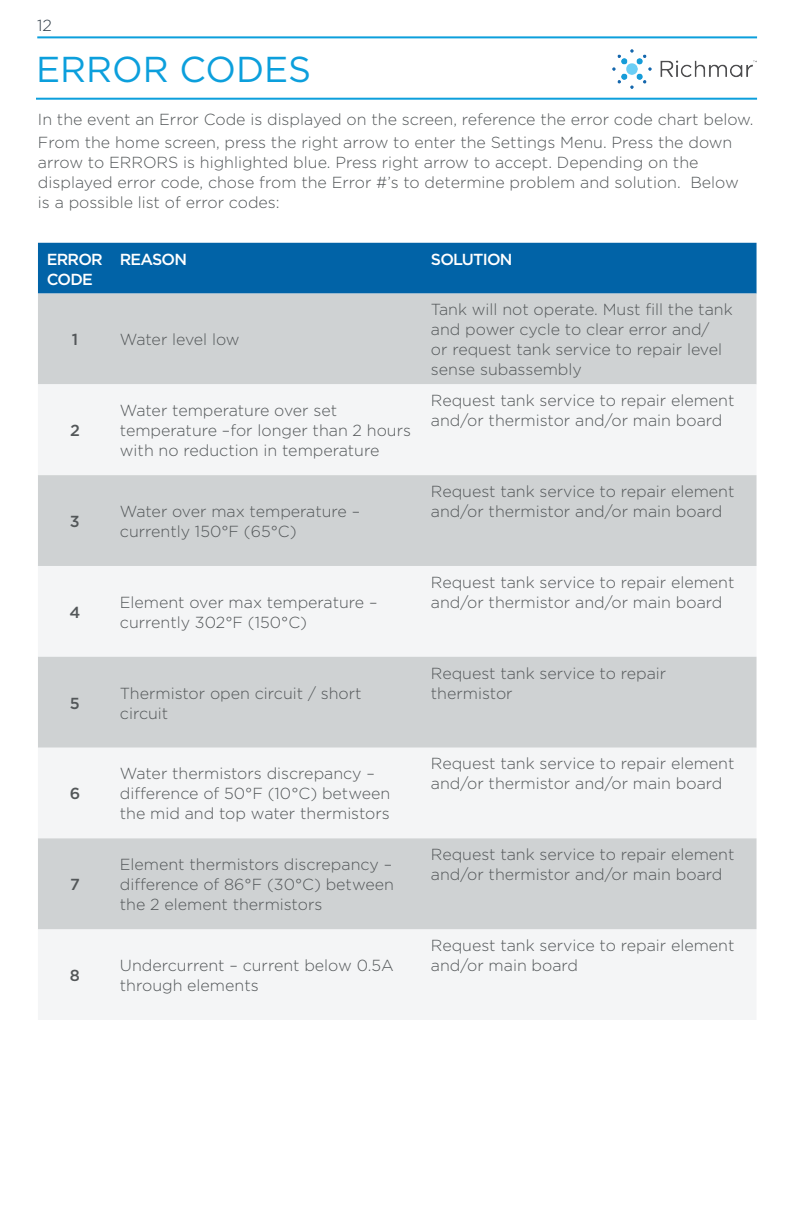
<style>
.page{position:relative;width:792px;height:1224px;background:#fff}
.page>*{position:absolute;margin:0;border:0;box-sizing:border-box;transform-origin:0 0}
.t1{font:36px "Gotham";color:#0c9fdc}
.t2{font:300 16px/20px "Gotham";color:#535759}
.t3{font:500 16px/20px "Gotham";letter-spacing:-.05em;color:#fff}
.t4{font:500 16px "Gotham";color:#535759}
.t5{font:300 16px "Gotham";color:#303d48}
</style>
<div class="page">
<img style="left:612px;top:49px;width:145px;height:40px">
<hr style="left:36px;top:98px;width:721px;height:2px;background:#0c9fdc">
<hr style="left:37px;top:36px;width:720px;height:2px;background:#0c9fdc">
<div style="left:38px;top:243px;width:719px;height:51px;background:#0163a7"></div>
<div style="left:38px;top:294px;width:719px;height:90px;background:#cfd2d3"></div>
<div style="left:38px;top:384px;width:719px;height:636px;background:#f4f5f6"></div>
<svg style="left:38px;top:475px;width:719px;height:454px;fill:#cfd2d3"></svg>
<p class="t5" style="left:37px;top:15px;width:16px">12</p>
<h1 class="t1" style="left:36px;top:47px;width:277px">ERROR CODES</h1>
<p class="t2" style="left:38px;top:107px;width:717px;line-height:23.6px">In the event an Error Code is displayed on the screen, reference the error code chart below.<br>From the home screen, press the right arrow to enter the Settings Menu. Press the down</p>
<p class="t2" style="left:38px;top:152px;width:702px">arrow to ERRORS is highlighted blue. Press right arrow to accept. Depending on the displayed error code, chose from the Error #’s to determine problem and solution. Below is a possible list of error codes:</p>
<p class="t3" style="left:47px;top:249px;width:57px">ERROR<br>CODE</p>
<p class="t3" style="left:120px;top:249px;width:69px">REASON</p>
<p class="t3" style="left:431px;top:249px;width:83px">SOLUTION</p>
<p class="t4" style="left:72px;top:329px;width:8px">1</p>
<p class="t2" style="left:120px;top:329px;width:121px">Water level low</p>
<p class="t2" style="left:431px;top:299px;width:303px">Tank will not operate. Must fill the tank and power cycle to clear error and/<br>or request tank service to repair level sense subassembly</p>
<p class="t4" style="left:70px;top:420px;width:11px">2</p>
<p class="t2" style="left:120px;top:400px;width:293px">Water temperature over set temperature –for longer than 2 hours with no reduction in temperature</p>
<p class="t2" style="left:431px;top:390px;width:305px">Request tank service to repair element and/or thermistor and/or main board</p>
<p class="t4" style="left:70px;top:511px;width:11px">3</p>
<p class="t2" style="left:120px;top:501px;width:242px">Water over max temperature – currently 150°F (65°C)</p>
<p class="t4" style="left:69px;top:602px;width:12px">4</p>
<p class="t2" style="left:120px;top:592px;width:259px">Element over max temperature – currently 302°F (150°C)</p>
<p class="t4" style="left:70px;top:692px;width:11px">5</p>
<p class="t2" style="left:120px;top:682px;width:243px">Thermistor open circuit / short circuit</p>
<p class="t2" style="left:431px;top:481px;width:305px">Request tank service to repair element and/or thermistor and/or main board</p>
<p class="t2" style="left:431px;top:572px;width:305px">Request tank service to repair element and/or thermistor and/or main board</p>
<p class="t2" style="left:431px;top:662px;width:237px">Request tank service to repair thermistor</p>
<p class="t4" style="left:70px;top:783px;width:12px">6</p>
<p class="t4" style="left:70px;top:874px;width:11px">7</p>
<p class="t2" style="left:120px;top:763px;width:272px">Water thermistors discrepancy – difference of 50°F (10°C) between the mid and top water thermistors</p>
<p class="t2" style="left:431px;top:753px;width:305px">Request tank service to repair element and/or thermistor and/or main board</p>
<p class="t2" style="left:120px;top:854px;width:276px;text-align:justify">Element thermistors discrepancy – difference of 86°F (30°C) between the 2 element thermistors</p>
<p class="t2" style="left:431px;top:844px;width:305px">Request tank service to repair element and/or thermistor and/or main board</p>
<p class="t4" style="left:70px;top:965px;width:12px">8</p>
<p class="t2" style="left:120px;top:955px;width:275px">Undercurrent – current below 0.5A through elements</p>
<p class="t2" style="left:431px;top:935px;width:305px">Request tank service to repair element and/or main board</p>
</div>
